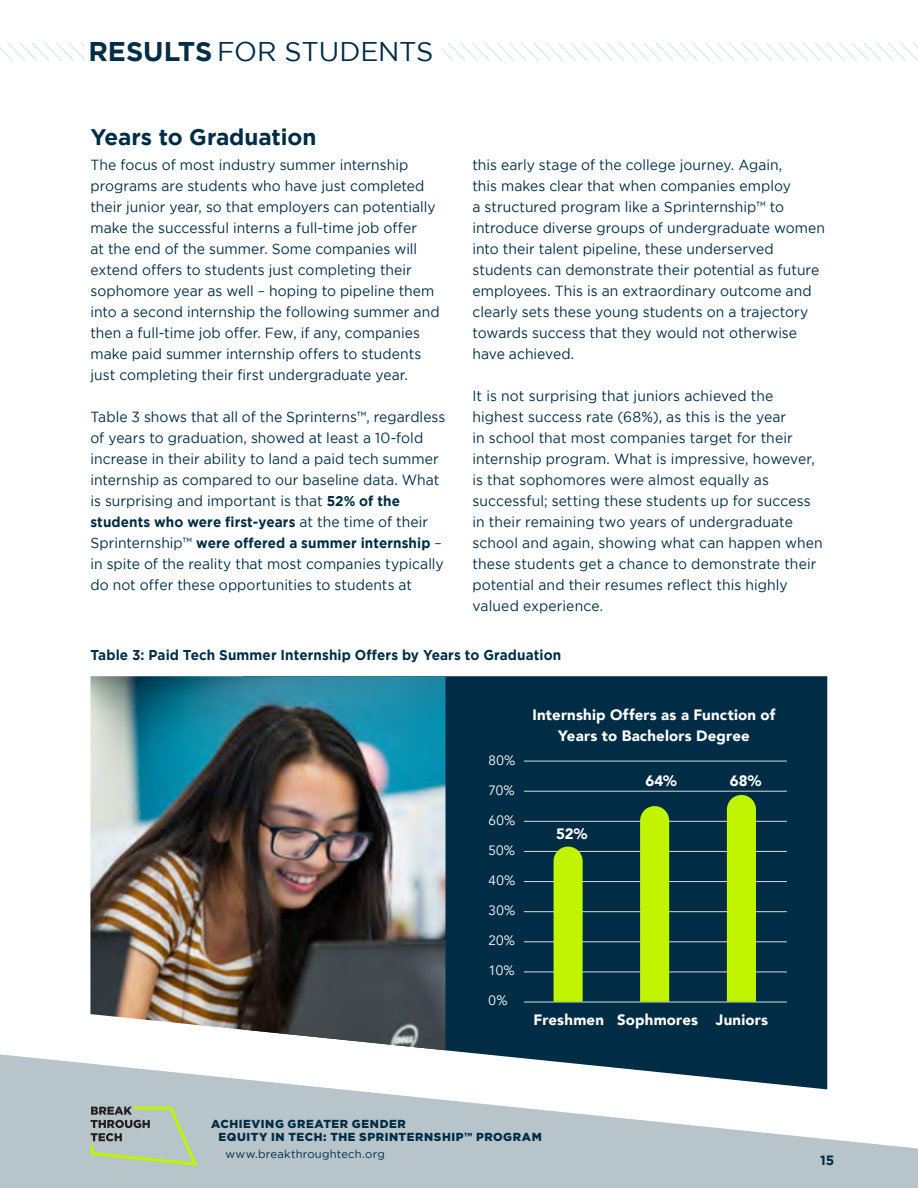
<style>
.page{position:relative;width:918px;height:1188px;background:#fff}
.page>*{position:absolute;margin:0;border:0;box-sizing:border-box;transform-origin:0 0}
.t1{font:27px "Gotham";letter-spacing:-.01em;color:#002d45}
.t2{font:700 22.5px "Gotham";letter-spacing:-.005em;color:#002d45}
.t3{font:900 15px/21px "Avenir";letter-spacing:.015em;color:#fff;text-align:center}
.t4{font:14.7px/21px "Gotham";letter-spacing:.005em;color:#002d45;scale:.95 1}
.t5{font:700 14.25px/21px "Gotham";letter-spacing:.005em;color:#002d45;scale:.95 1}
.t6{font:13.5px "Avenir";letter-spacing:.01em;color:#fff}
.t7{font:700 13.5px "Gotham";color:#002d45}
.t8{font:900 11.7px/13.4px "Gotham";letter-spacing:.05em;color:#002d45}
.t9{font:11.25px "Gotham";letter-spacing:.02em;color:#002d45}
.s1{font-weight:700}
.s2{font-weight:700;font-size:14.25px}
.s3{font-weight:400;font-size:14.7px}
</style>
<div class="page">
<svg style="left:0;top:1054px;width:918px;height:134px;fill:#b7c5cb"></svg>
<svg style="left:90px;top:1107px;width:108px;height:59px;background:#a9b9a6"></svg>
<svg style="left:243px;top:676px;width:584px;height:413px;background:#1b4358"></svg>
<hr style="left:524px;top:791px;width:263px;height:1px;background:#d4dce0">
<hr style="left:524px;top:761px;width:263px;height:1px;background:#d4dce0">
<hr style="left:524px;top:821px;width:263px;height:1px;background:#d4dce0">
<hr style="left:524px;top:851px;width:263px;height:1px;background:#d4dce0">
<hr style="left:524px;top:881px;width:263px;height:1px;background:#d4dce0">
<hr style="left:524px;top:911px;width:263px;height:1px;background:#d4dce0">
<hr style="left:524px;top:941px;width:263px;height:1px;background:#d4dce0">
<hr style="left:524px;top:1002px;width:263px;height:1px;background:#d4dce0">
<hr style="left:524px;top:972px;width:263px;height:1px;background:#d4dce0">
<div style="left:640px;top:806px;width:29px;height:196px;background:#c1f400"></div>
<div style="left:554px;top:847px;width:29px;height:155px;background:#c1f400"></div>
<div style="left:727px;top:795px;width:29px;height:207px;background:#c1f400"></div>
<img style="left:90px;top:676px;width:356px;height:374px">
<svg style="left:0;top:42px;width:918px;height:19px"></svg>
<div style="left:85px;top:42px;width:357px;height:26px;background:#fff"></div>
<h1 class="t1" style="left:88px;top:37px;width:347px"><span class="s1">RESULTS</span> FOR STUDENTS</h1>
<h2 class="t2" style="left:90px;top:124px;width:227px">Years to Graduation</h2>
<p class="t4" style="left:90px;top:154px;width:369px">The focus of most industry summer internship programs are students who have just completed their junior year, so that employers can potentially make the successful interns a full-time job offer<br>at the end of the summer. Some companies will extend offers to students just completing their sophomore year as well – hoping to pipeline them into a second internship the following summer and then a full-time job offer. Few, if any, companies make paid summer internship offers to students just completing their first undergraduate year.</p>
<p class="t4" style="left:90px;top:406px;width:375px">Table 3 shows that all of the Sprinterns™, regardless of years to graduation, showed at least a 10-fold increase in their ability to land a paid tech summer internship as compared to our baseline data. What is surprising and important is that <span class="s2">52% of the</span></p>
<p class="t5" style="left:90px;top:511px;width:371px">students who were first-years <span class="s3">at the time of their<br>Sprinternship™</span> were offered a summer internship <span class="s3">–</span></p>
<p class="t4" style="left:90px;top:553px;width:373px">in spite of the reality that most companies typically do not offer these opportunities to students at</p>
<p class="t4" style="left:472px;top:154px;width:373px">this early stage of the college journey. Again,<br>this makes clear that when companies employ<br>a structured program like a Sprinternship™ to introduce diverse groups of undergraduate women into their talent pipeline, these underserved students can demonstrate their potential as future employees. This is an extraordinary outcome and clearly sets these young students on a trajectory towards success that they would not otherwise have achieved.</p>
<p class="t4" style="left:472px;top:385px;width:370px">It is not surprising that juniors achieved the highest success rate (68%), as this is the year<br>in school that most companies target for their internship program. What is impressive, however, is that sophomores were almost equally as successful; setting these students up for success in their remaining two years of undergraduate school and again, showing what can happen when these students get a chance to demonstrate their potential and their resumes reflect this highly valued experience.</p>
<p class="t5" style="left:90px;top:644px;width:497px">Table 3: Paid Tech Summer Internship Offers by Years to Graduation</p>
<p class="t6" style="left:489px;top:752px;width:28px">80%</p>
<p class="t6" style="left:489px;top:782px;width:28px">70%</p>
<p class="t6" style="left:489px;top:812px;width:28px">60%</p>
<p class="t6" style="left:489px;top:842px;width:28px">50%</p>
<p class="t6" style="left:489px;top:872px;width:28px">40%</p>
<p class="t6" style="left:489px;top:902px;width:28px">30%</p>
<p class="t6" style="left:489px;top:932px;width:28px">20%</p>
<p class="t6" style="left:489px;top:962px;width:28px">10%</p>
<p class="t6" style="left:489px;top:992px;width:20px">0%</p>
<p class="t3" style="left:533px;top:704px;width:244px">Internship Offers as a Function of<br>Years to Bachelors Degree</p>
<p class="t3" style="left:556px;top:823px;width:33px">52%</p>
<p class="t3" style="left:645px;top:770px;width:33px">64%</p>
<p class="t3" style="left:730px;top:770px;width:33px">68%</p>
<p class="t3" style="left:534px;top:1009px;width:236px">Freshmen Sophmores Juniors</p>
<p class="t8" style="left:219px;top:1117px;width:325px;text-indent:-7px">ACHIEVING GREATER GENDER<br>EQUITY IN TECH: THE SPRINTERNSHIP™ PROGRAM</p>
<p class="t9" style="left:226px;top:1147px;width:161px">www.breakthroughtech.org</p>
<p class="t7" style="left:820px;top:1152px;width:16px">15</p>
</div>
